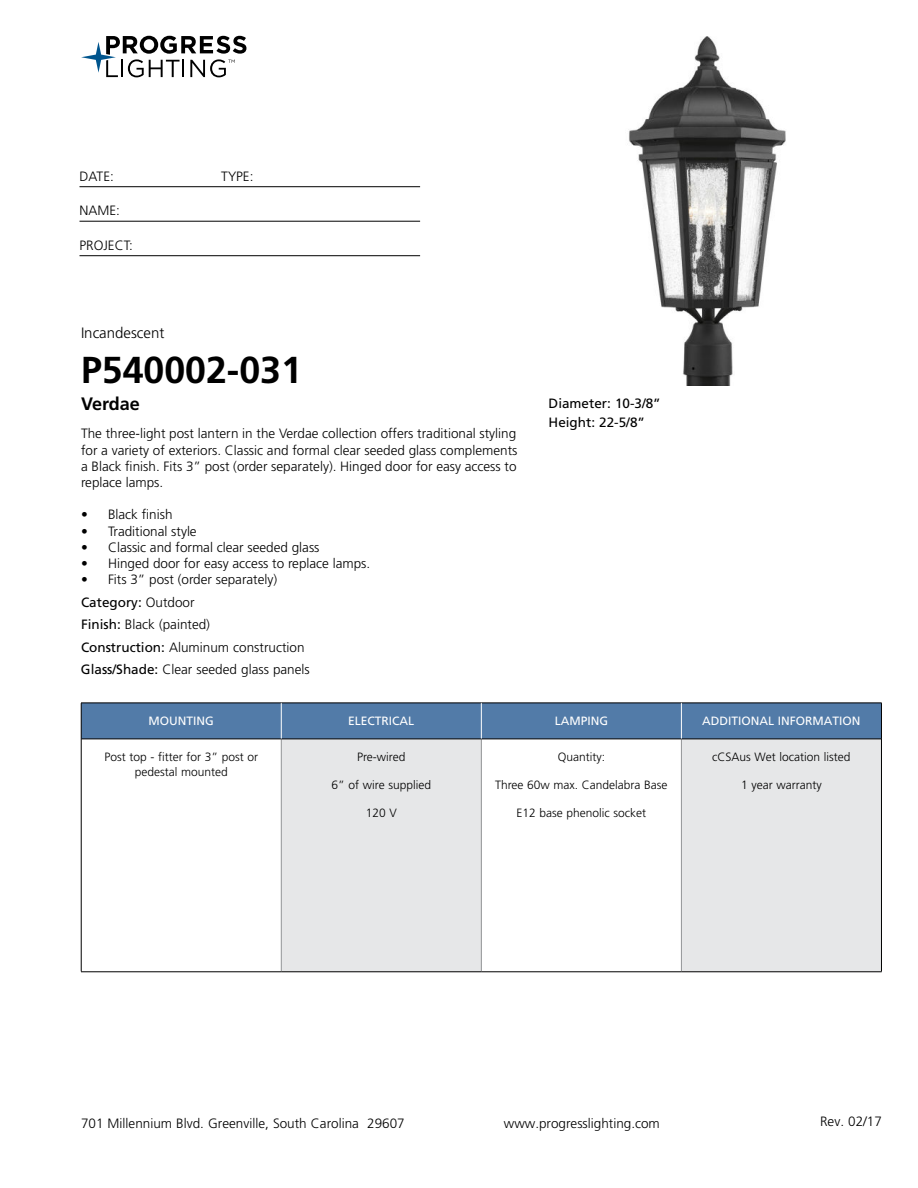
<style>
.page{position:relative;width:918px;height:1188px;background:#fff}
.page>*{position:absolute;margin:0;border:0;box-sizing:border-box;transform-origin:0 0}
.t1{font:700 37.5px "Frutiger LT Std";color:#000}
.t2{font:700 18px "Frutiger LT Std";color:#000}
.t3{font:300 15px "Frutiger LT Std";color:#000}
.t4{font:300 13.5px/22.5px "Frutiger LT Std";color:#000;text-align:justify}
.t5{font:13.5px/19.5px "Frutiger LT Std";color:#000}
.t6{font:300 12px/15px "Frutiger LT Std";color:#000;text-align:center}
.t7{font:12px "Frutiger LT Std";color:#fff}
.s1{font-weight:400}
</style>
<div class="page">
<svg style="left:81px;top:36px;width:165px;height:41px"></svg>
<hr style="left:80px;top:186px;width:340px;height:1px;background:#000">
<hr style="left:80px;top:221px;width:340px;height:1px;background:#000">
<hr style="left:80px;top:255px;width:340px;height:1px;background:#000">
<div style="left:82px;top:704px;width:799px;height:35px;background:#527ba8"></div>
<div style="left:281px;top:739px;width:200px;height:233px;background:#e6e7e8"></div>
<div style="left:681px;top:739px;width:200px;height:233px;background:#e6e7e8"></div>
<hr style="left:281px;top:739px;width:1px;height:232px;background:#939598">
<hr style="left:481px;top:739px;width:1px;height:232px;background:#939598">
<hr style="left:681px;top:739px;width:1px;height:232px;background:#939598">
<hr style="left:81px;top:739px;width:200px;height:1px;background:#000">
<hr style="left:281px;top:739px;width:200px;height:1px;background:#000">
<hr style="left:481px;top:739px;width:200px;height:1px;background:#000">
<hr style="left:681px;top:739px;width:200px;height:1px;background:#000">
<hr style="left:81px;top:971px;width:200px;height:1px;background:#000">
<hr style="left:281px;top:971px;width:200px;height:1px;background:#000">
<hr style="left:481px;top:971px;width:200px;height:1px;background:#000">
<hr style="left:681px;top:971px;width:201px;height:1px;background:#000">
<hr style="left:81px;top:703px;width:200px;height:1px;background:#000">
<hr style="left:81px;top:703px;width:1px;height:36px;background:#000">
<hr style="left:281px;top:703px;width:200px;height:1px;background:#000">
<hr style="left:481px;top:703px;width:200px;height:1px;background:#000">
<hr style="left:681px;top:703px;width:201px;height:1px;background:#000">
<hr style="left:881px;top:703px;width:1px;height:36px;background:#000">
<hr style="left:81px;top:739px;width:1px;height:232px;background:#000">
<hr style="left:881px;top:739px;width:1px;height:232px;background:#000">
<hr style="left:281px;top:703px;width:1px;height:36px;background:#fff">
<hr style="left:681px;top:703px;width:1px;height:36px;background:#fff">
<hr style="left:481px;top:703px;width:1px;height:36px;background:#fff">
<img style="left:629px;top:36px;width:157px;height:349px">
<p class="t4" style="left:80px;top:166px;width:36px">DATE:</p>
<p class="t4" style="left:221px;top:166px;width:34px">TYPE:</p>
<p class="t4" style="left:80px;top:201px;width:42px">NAME:</p>
<p class="t4" style="left:80px;top:235px;width:55px">PROJECT:</p>
<p class="t3" style="left:81px;top:327px;width:85px">Incandescent</p>
<h1 class="t1" style="left:81px;top:348px;width:222px">P540002-031</h1>
<h2 class="t2" style="left:81px;top:393px;width:60px">Verdae</h2>
<p class="t4" style="left:81px;top:427px;width:438px;line-height:16.2px">The three-light post lantern in the Verdae collection offers traditional styling for a variety of exteriors. Classic and formal clear seeded glass complements a Black finish. Fits 3” post (order separately). Hinged door for easy access to replace lamps.</p>
<p class="t4" style="left:81px;top:504px;width:93px">• Black finish</p>
<p class="t4" style="left:81px;top:521px;width:117px">• Traditional style</p>
<p class="t4" style="left:81px;top:537px;width:240px">• Classic and formal clear seeded glass</p>
<p class="t4" style="left:81px;top:553px;width:291px">• Hinged door for easy access to replace lamps.</p>
<p class="t4" style="left:81px;top:569px;width:230px;text-align:left">• Fits 3” post (order separately)<br><span class="s1">Category:</span> Outdoor<br><span class="s1">Finish:</span> Black (painted)<br><span class="s1">Construction:</span> Aluminum construction<br><span class="s1">Glass/Shade:</span> Clear seeded glass panels</p>
<p class="t7" style="left:149px;top:716px;width:67px">MOUNTING</p>
<p class="t7" style="left:348px;top:716px;width:68px">ELECTRICAL</p>
<p class="t7" style="left:555px;top:716px;width:55px">LAMPING</p>
<p class="t7" style="left:702px;top:716px;width:160px">ADDITIONAL INFORMATION</p>
<p class="t6" style="left:104px;top:751px;width:155px">Post top - fitter for 3” post or pedestal mounted</p>
<p class="t6" style="left:357px;top:751px;width:50px">Pre-wired</p>
<p class="t6" style="left:332px;top:778px;width:101px">6” of wire supplied</p>
<p class="t6" style="left:366px;top:806px;width:33px">120 V</p>
<p class="t5" style="left:549px;top:394px;width:114px">Diameter: 10-3/8”<br>Height: 22-5/8”</p>
<p class="t6" style="left:712px;top:751px;width:140px">cCSAus Wet location listed</p>
<p class="t6" style="left:741px;top:778px;width:82px">1 year warranty</p>
<p class="t6" style="left:558px;top:751px;width:49px">Quantity:</p>
<p class="t6" style="left:495px;top:778px;width:174px">Three 60w max. Candelabra Base</p>
<p class="t6" style="left:517px;top:806px;width:131px">E12 base phenolic socket</p>
<p class="t4" style="left:81px;top:1113px;width:325px">701 Millennium Blvd. Greenville, South Carolina 29607</p>
<p class="t4" style="left:504px;top:1113px;width:158px">www.progresslighting.com</p>
<p class="t4" style="left:820px;top:1111px;width:63px">Rev. 02/17</p>
</div>
